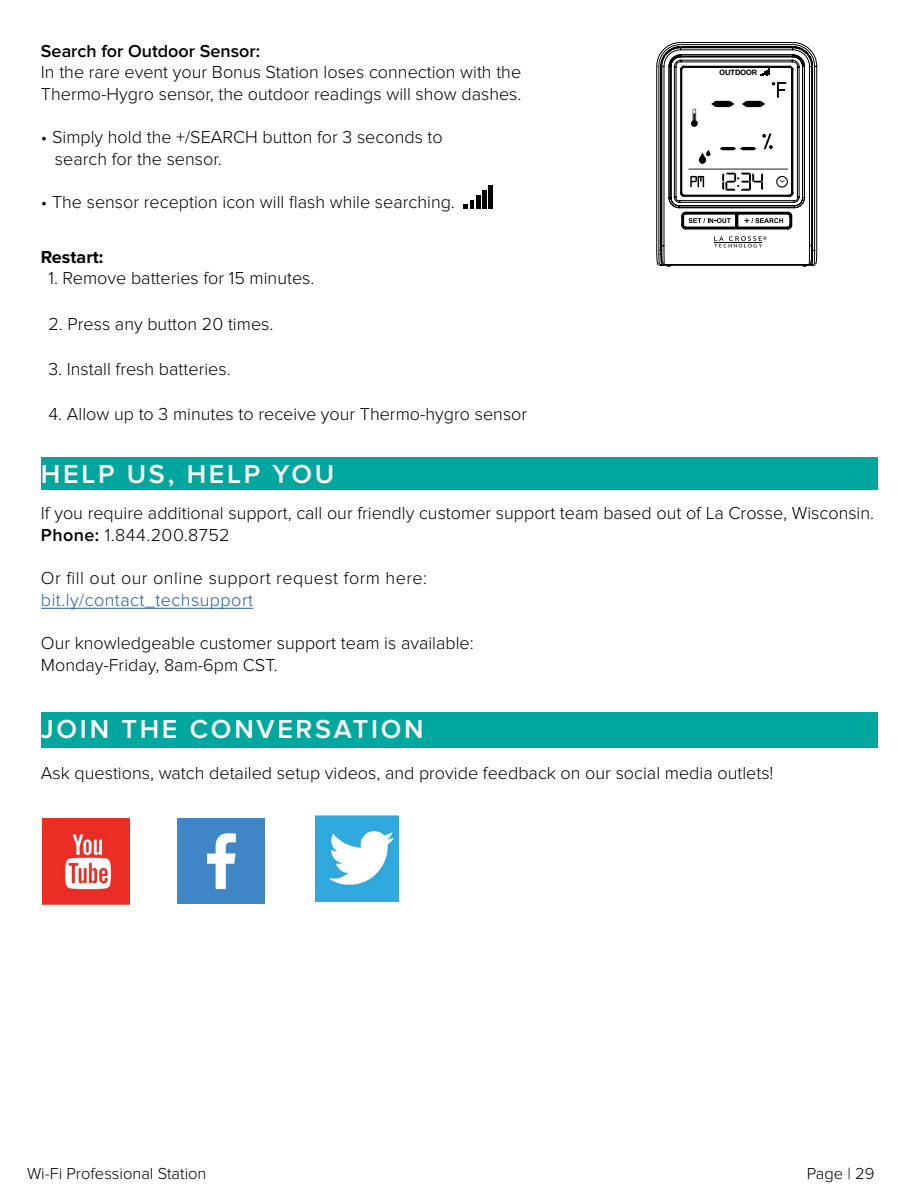
<style>
.page{position:relative;width:918px;height:1188px;background:#fff}
.page>*{position:absolute;margin:0;border:0;box-sizing:border-box;transform-origin:0 0}
.t1{font:600 27px "Proxima Nova";letter-spacing:.1em;color:#fff}
.t2{font:300 18px/21.6px "Proxima Nova";color:#000}
.t3{font:300 18px "Proxima Nova";letter-spacing:.025em;color:#000}
.t4{font:300 18px "Proxima Nova";letter-spacing:.025em;color:#215e9e}
.t5{font:600 18px "Proxima Nova";color:#000}
.t6{font:700 18px "Proxima Nova";color:#000}
.t7{font:300 16.5px "Proxima Nova";color:#000}
.t8{font:700 7.65px "Helvetica";color:#000101}
.s1{font-weight:600}
</style>
<div class="page">
<svg style="left:656px;top:42px;width:161px;height:225px"></svg>
<svg style="left:463px;top:200px;width:10px;height:9px"></svg>
<hr style="left:476px;top:195px;width:4px;height:14px;background:#000">
<div style="left:482px;top:190px;width:5px;height:19px;background:#000"></div>
<hr style="left:488px;top:186px;width:4px;height:23px;background:#000">
<img style="left:43px;top:819px;width:87px;height:85px">
<img style="left:315px;top:816px;width:84px;height:86px">
<img style="left:178px;top:818px;width:87px;height:86px">
<div style="left:41px;top:457px;width:837px;height:33px;background:#00a79e"></div>
<hr style="left:41px;top:608px;width:212px;height:1px;background:#215e9e">
<div style="left:41px;top:712px;width:837px;height:35px;background:#00a79e"></div>
<p class="t5" style="left:41px;top:40px;width:221px">Search for Outdoor Sensor:</p>
<p class="t2" style="left:41px;top:62px;width:482px">In the rare event your Bonus Station loses connection with the<br>Thermo-Hygro sensor, the outdoor readings will show dashes.</p>
<p class="t2" style="left:55px;top:126px;width:389px;text-indent:-14px">• Simply hold the +/SEARCH button for 3 seconds to search for the sensor.</p>
<p class="t2" style="left:41px;top:191px;width:415px">• The sensor reception icon will flash while searching.</p>
<p class="t6" style="left:41px;top:246px;width:64px">Restart:</p>
<p class="t2" style="left:49px;top:268px;width:267px">1. Remove batteries for 15 minutes.</p>
<p class="t2" style="left:49px;top:313px;width:226px">2. Press any button 20 times.</p>
<p class="t2" style="left:49px;top:359px;width:184px">3. Install fresh batteries.</p>
<p class="t2" style="left:49px;top:404px;width:480px">4. Allow up to 3 minutes to receive your Thermo-hygro sensor</p>
<p class="t8" style="left:719px;top:68px;width:39px">OUTDOOR</p>
<h1 class="t1" style="left:41px;top:458px;width:295px">HELP US, HELP YOU</h1>
<p class="t2" style="left:41px;top:503px;width:835px">If you require additional support, call our friendly customer support team based out of La Crosse, Wisconsin.<br><span class="s1">Phone:</span> 1.844.200.8752</p>
<p class="t3" style="left:41px;top:568px;width:388px">Or fill out our online support request form here:</p>
<p class="t4" style="left:41px;top:590px;width:214px">bit.ly/contact_techsupport</p>
<p class="t2" style="left:41px;top:632px;width:434px">Our knowledgeable customer support team is available:<br>Monday-Friday, 8am-6pm CST.</p>
<h1 class="t1" style="left:41px;top:713px;width:384px">JOIN THE CONVERSATION</h1>
<p class="t2" style="left:41px;top:762px;width:734px">Ask questions, watch detailed setup videos, and provide feedback on our social media outlets!</p>
<p class="t7" style="left:27px;top:1164px;width:181px">Wi-Fi Professional Station</p>
<p class="t7" style="left:807px;top:1164px;width:69px">Page | 29</p>
</div>
